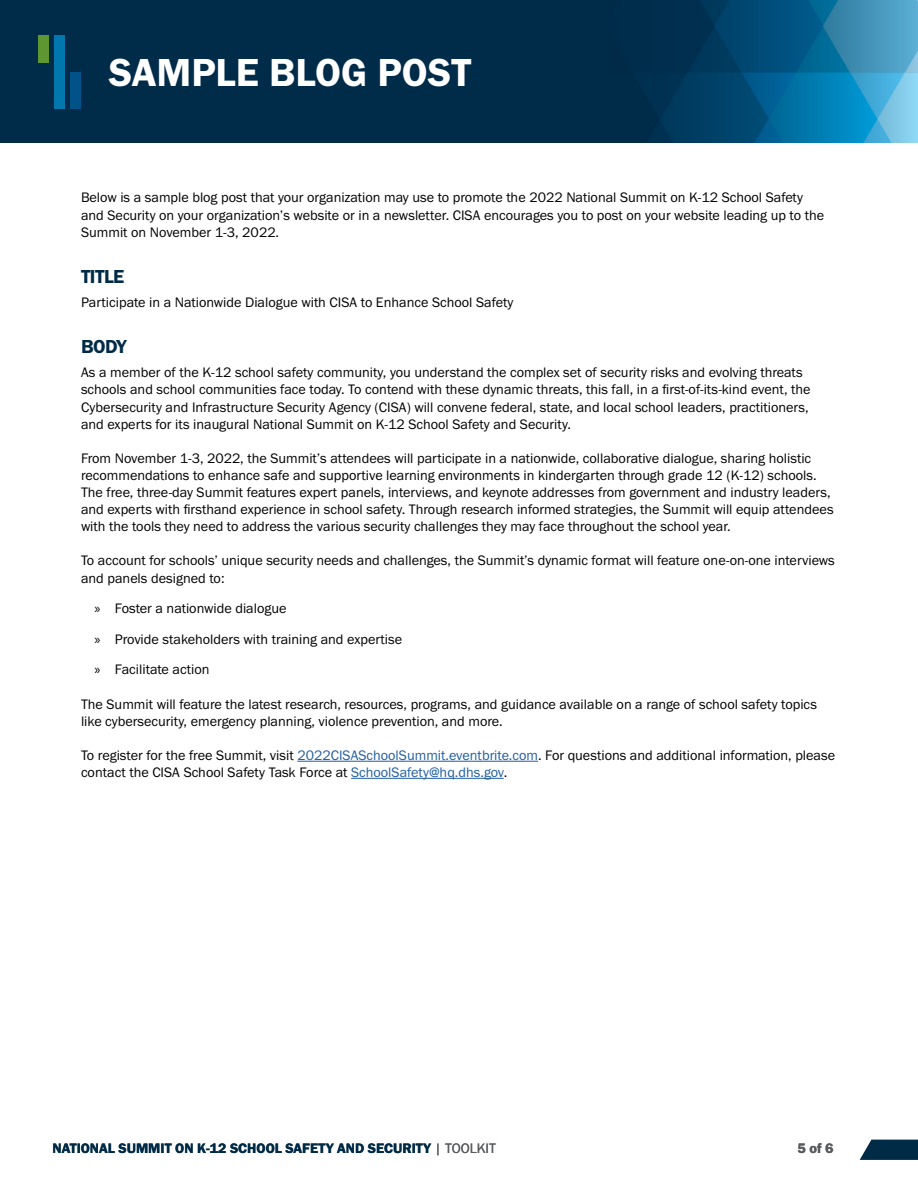
<style>
.page{position:relative;width:918px;height:1188px;background:#fff}
.page>*{position:absolute;margin:0;border:0;box-sizing:border-box;transform-origin:0 0}
.Header_-_Section_Tit{font:40.5px "Franklin Gothic URW Dem";color:#fff}
.t1{font:19.5px "Franklin Gothic URW Dem";letter-spacing:-.03em;color:#002b47}
.Body{font:14.25px/17.1px "Franklin Gothic URW Boo";color:#000}
.t2{font:14.25px "Franklin Gothic URW Dem";color:#002b47}
.t3{font:14.25px "Franklin Gothic URW Dem";color:#5a5b5d}
.s1{font-family:"Myriad Pro"}
.s2{color:#215e9e}
.s3{font-family:"Franklin Gothic URW Boo";color:#5a5b5d}
</style>
<div class="page">
<svg style="left:860px;top:1140px;width:58px;height:20px"></svg>
<img style="left:0;top:0;width:918px;height:143px">
<div style="left:54px;top:36px;width:11px;height:73px;background:#0078ae"></div>
<div style="left:70px;top:72px;width:11px;height:37px;background:#005288"></div>
<div style="left:38px;top:36px;width:11px;height:27px;background:#5e9732"></div>
<hr style="left:297px;top:761px;width:241px;height:1px;background:#215e9e">
<hr style="left:351px;top:778px;width:153px;height:1px;background:#215e9e">
<p class="Header_-_Section_Tit" style="left:109px;top:47px;width:364px">SAMPLE BLOG POST</p>
<p class="Body" style="left:81px;top:189px;width:745px">Below is a sample blog post that your organization may use to promote the 2022 National Summit on K-12 School Safety and Security on your organization’s website or in a newsletter. CISA encourages you to post on your website leading up to the<br>Summit on November 1-3, 2022.</p>
<h4 class="t1" style="left:81px;top:265px;width:45px">TITLE</h4>
<p class="Body" style="left:81px;top:293px;width:434px">Participate in a Nationwide Dialogue with CISA to Enhance School Safety</p>
<h4 class="t1" style="left:81px;top:335px;width:47px">BODY</h4>
<p class="Body" style="left:81px;top:364px;width:731px">As a member of the K-12 school safety community, you understand the complex set of security risks and evolving threats schools and school communities face today. To contend with these dynamic threats, this fall, in a first-of-its-kind event, the Cybersecurity and Infrastructure Security Agency (CISA) will convene federal, state, and local school leaders, practitioners, and experts for its inaugural National Summit on K-12 School Safety and Security.</p>
<p class="Body" style="left:81px;top:449px;width:737px">From November 1-3, 2022, the Summit’s attendees will participate in a nationwide, collaborative dialogue, sharing holistic recommendations to enhance safe and supportive learning environments in kindergarten through grade 12 (K-12) schools.</p>
<p class="Body" style="left:81px;top:483px;width:754px">The free, three-day Summit features expert panels, interviews, and keynote addresses from government and industry leaders, and experts with firsthand experience in school safety. Through research informed strategies, the Summit will equip attendees with the tools they need to address the various security challenges they may face throughout the school year.</p>
<p class="Body" style="left:81px;top:552px;width:755px">To account for schools’ unique security needs and challenges, the Summit’s dynamic format will feature one-on-one interviews and panels designed to:</p>
<p class="Body" style="left:94px;top:600px;width:194px"><span class="s1">»</span> Foster a nationwide dialogue</p>
<p class="Body" style="left:94px;top:630px;width:309px"><span class="s1">»</span> Provide stakeholders with training and expertise</p>
<p class="Body" style="left:94px;top:661px;width:117px"><span class="s1">»</span> Facilitate action</p>
<p class="Body" style="left:81px;top:695px;width:738px">The Summit will feature the latest research, resources, programs, and guidance available on a range of school safety topics like cybersecurity, emergency planning, violence prevention, and more.</p>
<p class="Body" style="left:81px;top:746px;width:756px">To register for the free Summit, visit <span class="s2">2022CISASchoolSummit.eventbrite.com</span>. For questions and additional information, please contact the CISA School Safety Task Force at <span class="s2">SchoolSafety@hq.dhs.gov</span>.</p>
<p class="t2" style="left:52px;top:1139px;width:445px">NATIONAL SUMMIT ON K-12 SCHOOL SAFETY AND SECURITY <span class="s3">| TOOLKIT</span></p>
<p class="t3" style="left:798px;top:1140px;width:38px">5 of 6</p>
</div>
